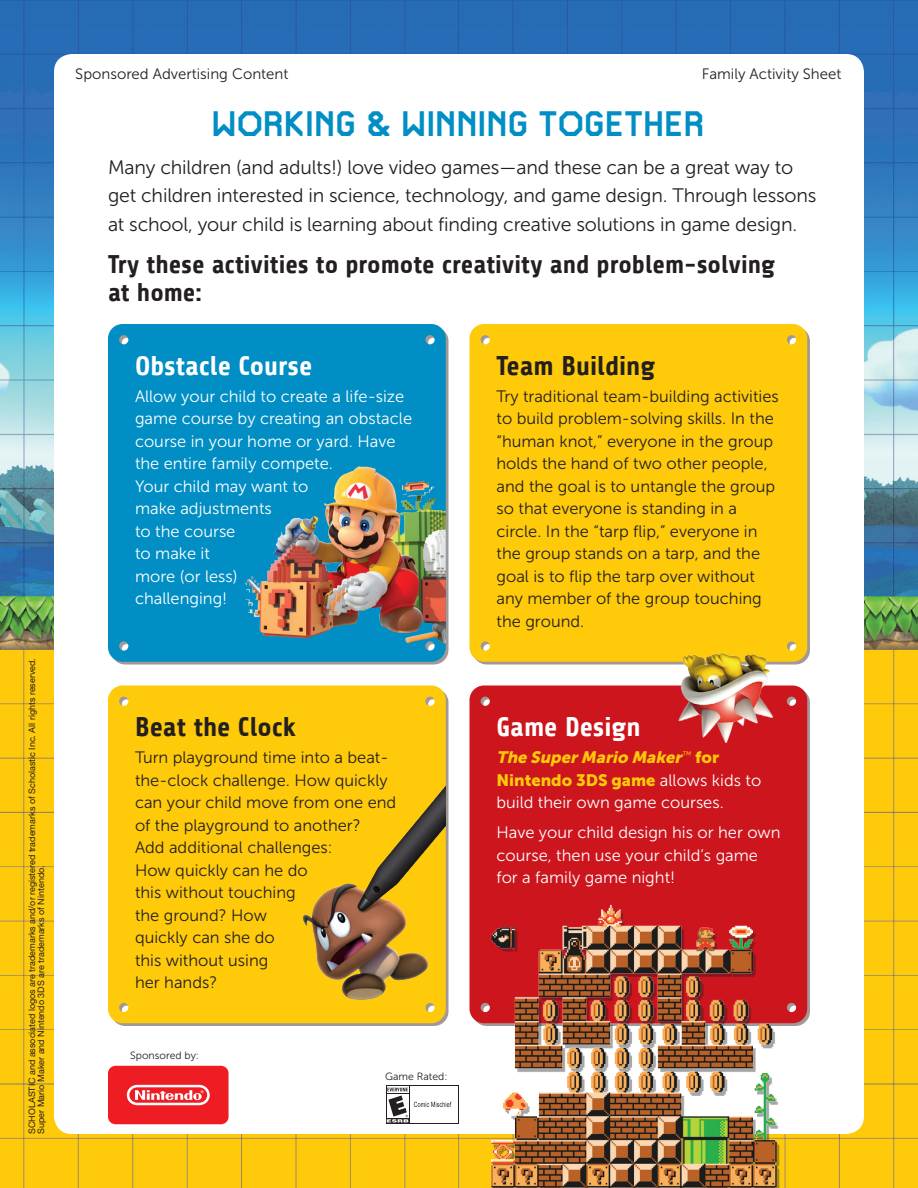
<style>
.page{position:relative;width:918px;height:1188px;background:#fff}
.page>*{position:absolute;margin:0;border:0;box-sizing:border-box;transform-origin:0 0}
.LEGAL_CREDIT-TXT{font:33px "MARIO30 th";color:#008ec4}
.LEGAL_CREDIT-TXT-2{font:700 27px "Share";color:#fff}
.LEGAL_CREDIT-TXT-3{font:700 27px "Share";color:#231f20}
.LEGAL_CREDIT-TXT-4{font:700 25.5px/28.5px "Share";color:#231f20}
.LEGAL_CREDIT-TXT-5{font:19.5px/28.5px "Museo Sans 300";letter-spacing:-.01em;color:#231f20}
.LEGAL_CREDIT-TXT-6{font:16.5px/22.5px "Museo Sans 300";color:#231f20}
.LEGAL_CREDIT-TXT-7{font:16.5px/22.5px "Museo Sans 300";color:#fff}
.LEGAL_CREDIT-TXT-8{font:15px "Museo Sans 300";color:#231f20}
.t1{font:10.5px "Museo Sans 300";color:#231f20}
.LEGAL_CREDIT-TXT-9{font:9px "Helvetica Neue";color:#231f20}
.s1{font-family:"Museo Sans 900";font-style:italic;color:#feca0a}
.s2{font-family:"Museo Sans 900";color:#feca0a}
</style>
<div class="page">
<img style="left:0;top:0;width:918px;height:1188px">
<div style="left:54px;top:54px;width:810px;height:1080px;background:#fff;border-radius:18px"></div>
<div style="left:108px;top:685px;width:338px;height:338px;background:#feca0a"></div>
<div style="left:469px;top:685px;width:338px;height:193px;background:#cd151d"></div>
<div style="left:469px;top:324px;width:338px;height:338px;background:#feca0a"></div>
<svg style="left:108px;top:324px;width:338px;height:338px;background:#1c8cb3"></svg>
<img style="left:245px;top:469px;width:110px;height:144px">
<img style="left:457px;top:878px;width:415px;height:310px">
<img style="left:666px;top:641px;width:135px;height:102px">
<img style="left:277px;top:754px;width:169px;height:245px">
<svg style="left:108px;top:1066px;width:121px;height:58px;background:#ef383d"></svg>
<svg style="left:457px;top:1084px;width:2px;height:40px"></svg>
<svg style="left:386px;top:1085px;width:72px;height:39px"></svg>
<svg style="left:387px;top:1086px;width:22px;height:2px"></svg>
<div style="left:410px;top:1086px;width:47px;height:36px;background:#fff"></div>
<svg style="left:387px;top:1088px;width:64px;height:35px"></svg>
<p class="LEGAL_CREDIT-TXT-9" style="left:26px;top:1134px;width:477px;rotate:-90deg">SCHOLASTIC and associated logos are trademarks and/or registered trademarks of Scholastic Inc. All rights reserved.</p>
<p class="LEGAL_CREDIT-TXT-9" style="left:35px;top:1134px;width:270px;rotate:-90deg">Super Mario Maker and Nintendo 3DS are trademarks of Nintendo.</p>
<p class="LEGAL_CREDIT-TXT-8" style="left:75px;top:66px;width:215px">Sponsored Advertising Content</p>
<p class="LEGAL_CREDIT-TXT-8" style="left:702px;top:66px;width:141px">Family Activity Sheet</p>
<p class="LEGAL_CREDIT-TXT" style="left:212px;top:107px;width:494px">WORKING &amp; WINNING TOGETHER</p>
<p class="LEGAL_CREDIT-TXT-5" style="left:108px;top:153px;width:710px">Many children (and adults!) love video games—and these can be a great way to get children interested in science, technology, and game design. Through lessons at school, your child is learning about finding creative solutions in game design.</p>
<p class="LEGAL_CREDIT-TXT-4" style="left:108px;top:250px;width:669px">Try these activities to promote creativity and problem-solving at home:</p>
<p class="LEGAL_CREDIT-TXT-2" style="left:135px;top:351px;width:179px">Obstacle Course</p>
<p class="LEGAL_CREDIT-TXT-7" style="left:135px;top:385px;width:279px">Allow your child to create a life-size game course by creating an obstacle course in your home or yard. Have the entire family compete.<br>Your child may want to<br>make adjustments<br>to the course<br>to make it<br>more (or less)<br>challenging!</p>
<p class="LEGAL_CREDIT-TXT-3" style="left:135px;top:712px;width:163px">Beat the Clock</p>
<p class="LEGAL_CREDIT-TXT-6" style="left:135px;top:747px;width:263px">Turn playground time into a beat&shy;the-clock challenge. How quickly can your child move from one end of the playground to another?<br>Add additional challenges:<br>How quickly can he do<br>this without touching<br>the ground? How<br>quickly can she do<br>this without using<br>her hands?</p>
<p class="t1" style="left:130px;top:1050px;width:70px">Sponsored by:</p>
<p class="t1" style="left:385px;top:1070px;width:64px">Game Rated:</p>
<p class="LEGAL_CREDIT-TXT-3" style="left:496px;top:351px;width:160px">Team Building</p>
<p class="LEGAL_CREDIT-TXT-6" style="left:496px;top:385px;width:284px">Try traditional team-building activities to build problem-solving skills. In the “human knot,” everyone in the group holds the hand of two other people, and the goal is to untangle the group so that everyone is standing in a circle. In the “tarp flip,” everyone in the group stands on a tarp, and the goal is to flip the tarp over without any member of the group touching the ground.</p>
<p class="LEGAL_CREDIT-TXT-2" style="left:496px;top:712px;width:145px">Game Design</p>
<p class="LEGAL_CREDIT-TXT-7" style="left:496px;top:747px;width:266px"><span class="s1">The SuperMario Maker</span><sup>™</sup> <span class="s2">f o r<br>Nintendo 3DS game</span> allows kids to build their own game courses.</p>
<p class="LEGAL_CREDIT-TXT-7" style="left:496px;top:822px;width:286px">Have your child design his or her own course, then use your child’s game for a family game night!</p>
</div>
